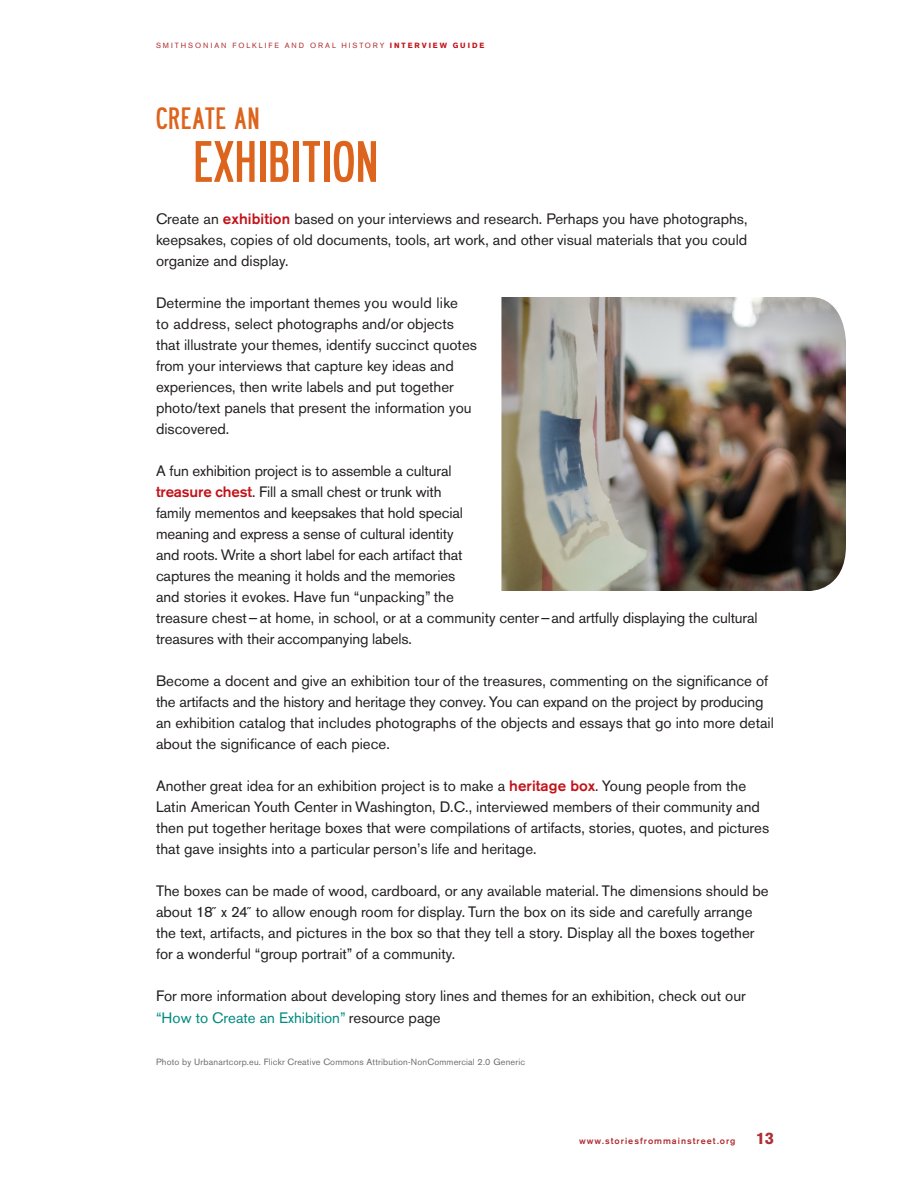
<style>
.page{position:relative;width:918px;height:1188px;background:#fff}
.page>*{position:absolute;margin:0;border:0;box-sizing:border-box;transform-origin:0 0}
.Head_A_18{font:51px "Roadway";letter-spacing:.01em;color:#dc641c}
.Head_A_18-2{font:27px "Roadway";letter-spacing:.04em;color:#dc641c}
.Text_A{font:15px/21px "Akzidenz Grotesk BQ";color:#231f20}
.Text_A-2{font:9px "Akzidenz Grotesk BQ";letter-spacing:.02em;color:#6c6d70}
.t1{font:500 9px "Akzidenz Grotesk BQ";letter-spacing:.11em;color:#b02d31}
.t2{font:7.5px "Akzidenz Grotesk BQ";letter-spacing:.26em;color:#b02d31}
.s1{font-weight:700;color:#c2121a}
.s2{font-weight:500;color:#c2121a}
.s3{color:#008a80}
.s4{font-weight:700;font-size:16.5px}
</style>
<div class="page">
<img style="left:501px;top:297px;width:345px;height:294px">
<p class="t2" style="left:156px;top:41px;width:330px">SMITHSONIAN FOLKLIFE AND ORAL HISTORY <span class="s1">INTERVIEW GUIDE</span></p>
<p class="Head_A_18-2" style="left:156px;top:101px;width:105px">CREATE AN</p>
<p class="Head_A_18" style="left:194px;top:128px;width:186px">EXHIBITION</p>
<p class="Text_A" style="left:156px;top:208px;width:593px;text-align:justify">Create an <span class="s2">exhibition</span> based on your interviews and research. Perhaps you have photographs, keepsakes, copies of old documents, tools, art work, and other visual materials that you could organize and display.</p>
<p class="Text_A" style="left:156px;top:292px;width:323px">Determine the important themes you would like<br>to address, select photographs and/or objects that illustrate your themes, identify succinct quotes from your interviews that capture key ideas and experiences, then write labels and put together photo/text panels that present the information you discovered.</p>
<p class="Text_A" style="left:156px;top:460px;width:603px">A fun exhibition project is to assemble a cultural<br><span class="s2">treasure chest</span>. Fill a small chest or trunk with<br>family mementos and keepsakes that hold special<br>meaning and express a sense of cultural identity<br>and roots. Write a short label for each artifact that<br>captures the meaning it holds and the memories<br>and stories it evokes. Have fun “unpacking” the<br>treasure chest—at home, in school, or at a community center—and artfully displaying the cultural treasures with their accompanying labels.</p>
<p class="Text_A" style="left:156px;top:670px;width:619px">Become a docent and give an exhibition tour of the treasures, commenting on the significance of the artifacts and the history and heritage they convey. You can expand on the project by producing an exhibition catalog that includes photographs of the objects and essays that go into more detail about the significance of each piece.</p>
<p class="Text_A" style="left:156px;top:775px;width:615px">Another great idea for an exhibition project is to make a <span class="s2">heritage box</span>. Young people from the Latin American Youth Center in Washington, D.C., interviewed members of their community and then put together heritage boxes that were compilations of artifacts, stories, quotes, and pictures that gave insights into a particular person’s life and heritage.</p>
<p class="Text_A" style="left:156px;top:880px;width:614px">The boxes can be made of wood, cardboard, or any available material. The dimensions should be about 18˝ x 24˝ to allow enough room for display. Turn the box on its side and carefully arrange the text, artifacts, and pictures in the box so that they tell a story. Display all the boxes together for a wonderful “group portrait” of a community.</p>
<p class="Text_A" style="left:156px;top:984px;width:591px;line-height:22.5px">For more information about developing story lines and themes for an exhibition, check out our <span class="s3">“How to Create an Exhibition”</span> resource page</p>
<p class="Text_A-2" style="left:156px;top:1057px;width:371px">Photo by Urbanartcorp.eu. Flickr Creative Commons Attribution-NonCommercial 2.0 Generic</p>
<p class="t1" style="left:579px;top:1135px;width:196px">www.storiesfrommainstreet.org <span class="s4">13</span></p>
</div>
